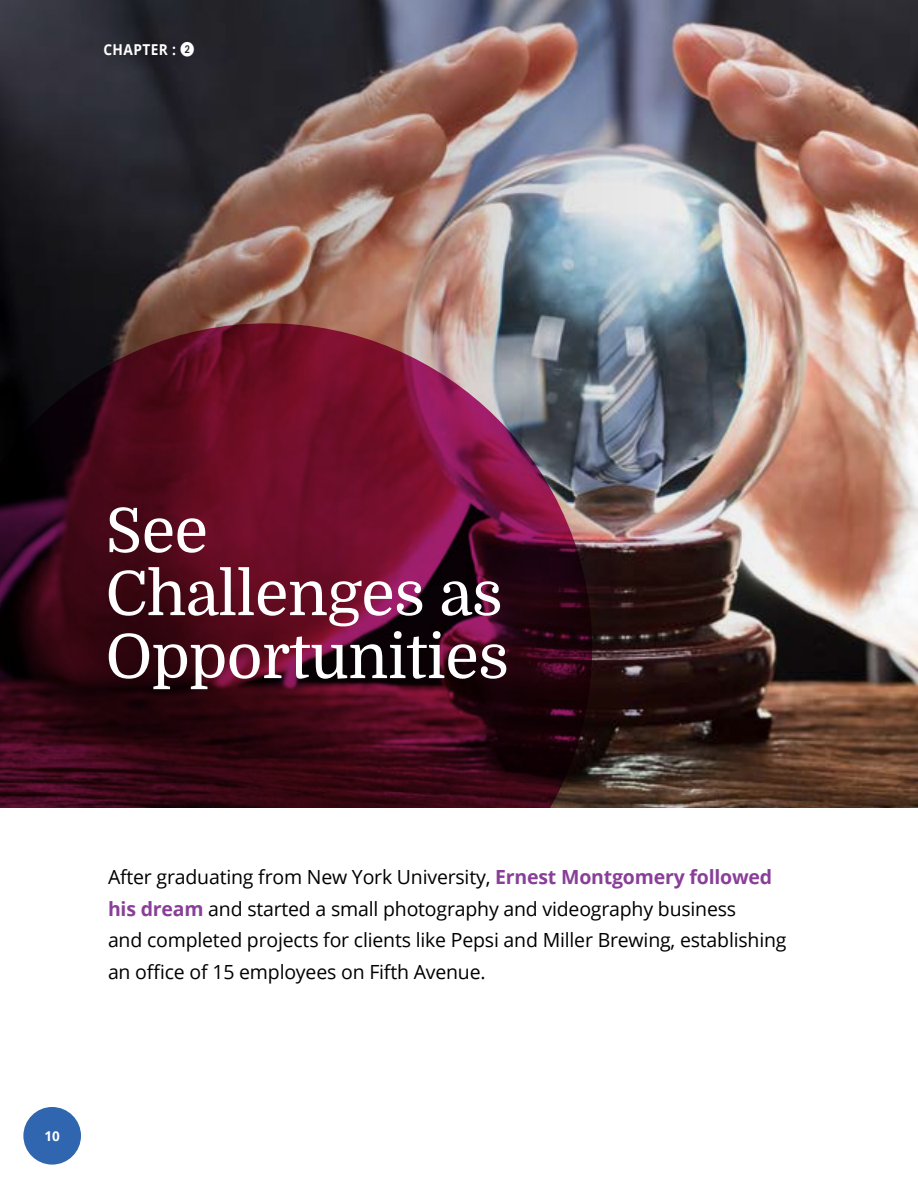
<style>
.page{position:relative;width:918px;height:1188px;background:#fff}
.page>*{position:absolute;margin:0;border:0;box-sizing:border-box;transform-origin:0 0}
.t1{font:61.5px/63px "Domine";letter-spacing:-.01em;color:#fff}
.t2{font:19.5px/31.5px "Open Sans";letter-spacing:-.01em;color:#000}
.t3{font:700 15px "Open Sans";letter-spacing:.03em;color:#fff;scale:.91 1}
.t4{font:700 13.5px "Open Sans";color:#fff}
.s1{font-family:"European Pi One";font-weight:400}
.s2{font-weight:700;color:#893f98}
</style>
<div class="page">
<img style="left:0;top:0;width:918px;height:808px">
<svg style="left:0;top:323px;width:592px;height:485px;background:#4c1325"></svg>
<div style="left:23px;top:1107px;width:58px;height:58px;background:#3065b0;border-radius:50%"></div>
<p class="t3" style="left:103px;top:39px;width:101px">CHAPTER : <span class="s1">2</span></p>
<h1 class="t1" style="left:105px;top:500px;width:405px">See<br>Challenges as<br>Opportunities</h1>
<p class="t2" style="left:108px;top:861px;width:680px">After graduating from New York University, <span class="s2">Ernest Montgomery followed his dream</span> and started a small photography and videography business<br>and completed projects for clients like Pepsi and Miller Brewing, establishing an office of 15 employees on Fifth Avenue.</p>
<p class="t4" style="left:44px;top:1127px;width:17px">10</p>
</div>
